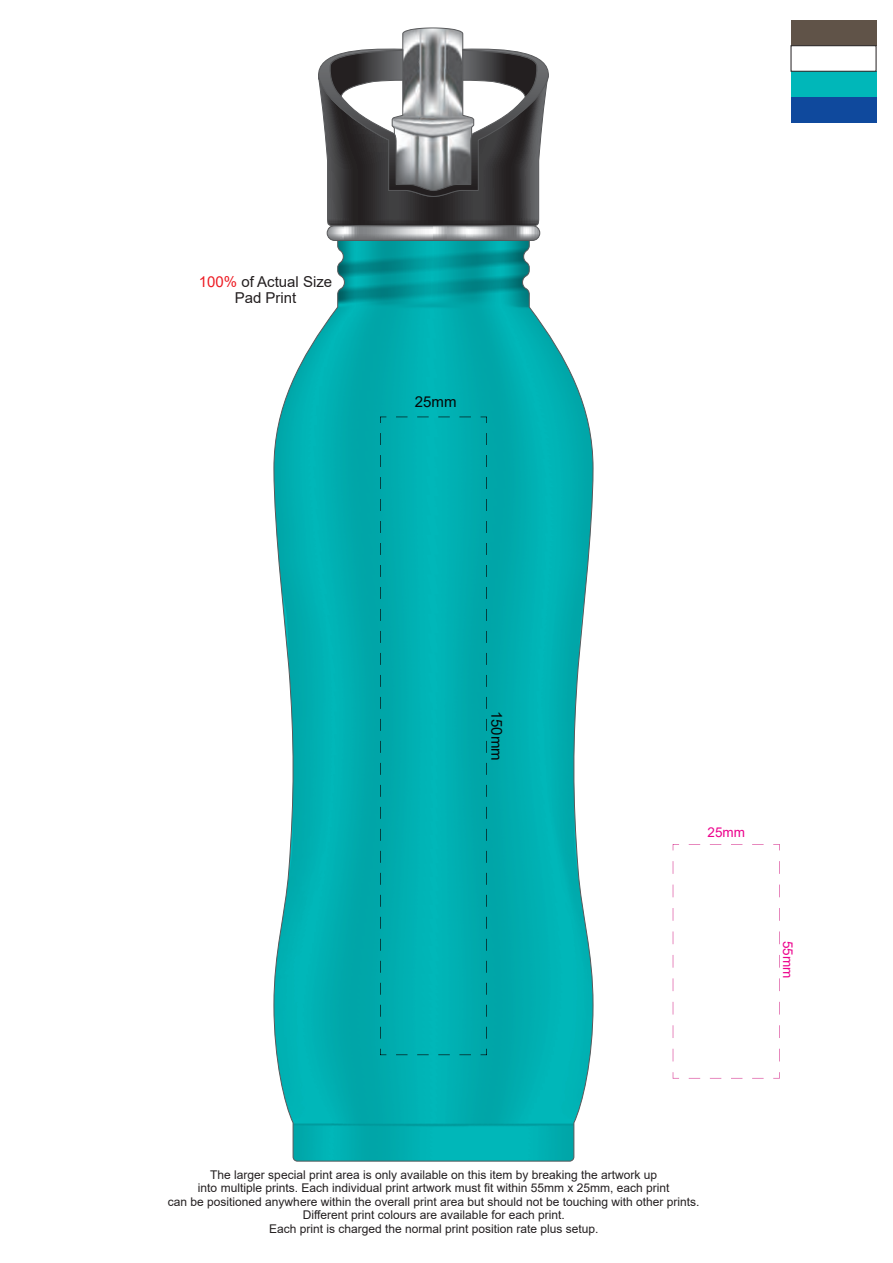
<style>
.page{position:relative;width:893px;height:1263px;background:#fff}
.page>*{position:absolute;margin:0;border:0;box-sizing:border-box;transform-origin:0 0}
.t1{font:15px/16.8px "Arial";color:#231f20;text-align:center}
.t2{font:15px "Arial";color:#050707}
.t3{font:13.5px "Arial";color:#ec008c}
.t4{font:12px/13.4px "Arial";color:#231f20;text-align:center}
.s1{color:#ed1c24}
</style>
<div class="page">
<svg style="left:273px;top:241px;width:321px;height:921px"></svg>
<svg style="left:318px;top:28px;width:231px;height:213px"></svg>
<svg style="left:380px;top:417px;width:107px;height:638px;fill:#00afb1"></svg>
<svg style="left:673px;top:844px;width:107px;height:234px"></svg>
<div style="left:791px;top:71px;width:85px;height:26px;background:#00b7b9"></div>
<div style="left:791px;top:97px;width:85px;height:25px;background:#0f499d"></div>
<div style="left:791px;top:20px;width:85px;height:26px;background:#605348"></div>
<div style="left:791px;top:45px;width:85px;height:27px;background:#fff;border:1px solid #231f20"></div>
<p class="t1" style="left:199px;top:273px;width:135px"><span class="s1">100%</span> of Actual Size<br>Pad Print</p>
<p class="t2" style="left:415px;top:391px;width:43px">25mm</p>
<p class="t2" style="left:507px;top:710px;width:52px;rotate:90deg">150mm</p>
<p class="t3" style="left:708px;top:823px;width:39px">25mm</p>
<p class="t3" style="left:797px;top:941px;width:39px;rotate:90deg">55mm</p>
<p class="t4" style="left:168px;top:1168px;width:533px">The larger special print area is only available on this item by breaking the artwork up<br>into multiple prints. Each individual print artwork must fit within 55mm x 25mm, each print<br>can be positioned anywhere within the overall print area but should not be touching with other prints.<br>Different print colours are available for each print.<br>Each print is charged the normal print position rate plus setup.</p>
</div>
